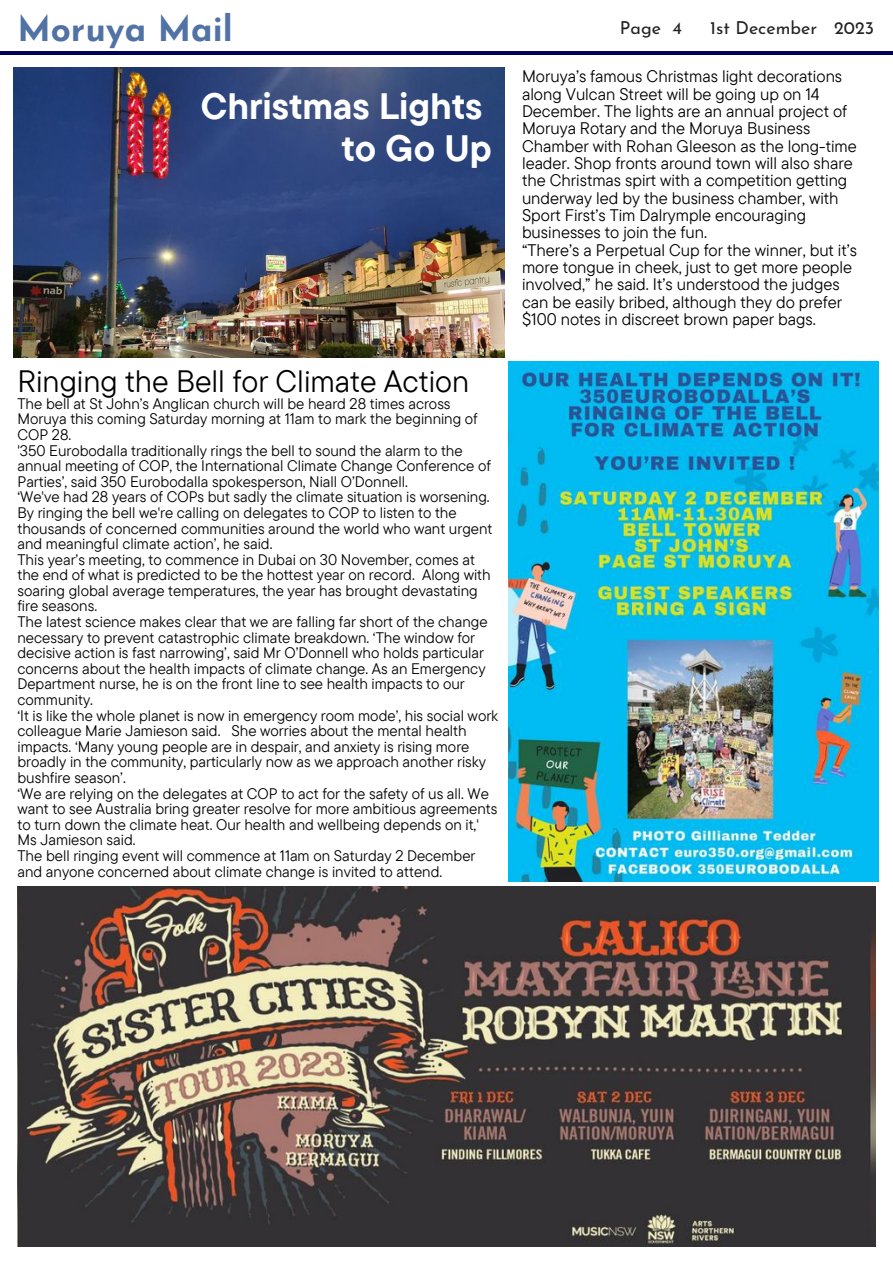
<style>
.page{position:relative;width:893px;height:1264px;background:#fff}
.page>*{position:absolute;margin:0;border:0;box-sizing:border-box;transform-origin:0 0}
.t1{font:700 36.6px "TT Commons Pro";color:#fff}
.t2{font:700 35.25px "Josefin Sans";color:#5072a4}
.t3{font:30.75px "TT Commons Pro";color:#000}
.t4{font:17.85px "Josefin Sans";color:#222}
.t5{font:16.8px/17.4px "TT Commons Pro";color:#000}
.t6{font:15.3px/15.6px "TT Commons Pro";color:#000}
</style>
<div class="page">
<hr style="left:0;top:52px;width:892px;height:2px;background:#000259">
<img style="left:17px;top:886px;width:858px;height:360px">
<img style="left:508px;top:362px;width:370px;height:519px">
<img style="left:13px;top:67px;width:492px;height:290px">
<h2 class="t2" style="left:17px;top:14px;width:217px">Moruya Mail</h2>
<p class="t4" style="left:620px;top:21px;width:63px">Page 4</p>
<p class="t4" style="left:710px;top:21px;width:165px">1st December 2023</p>
<h1 class="t1" style="left:201px;top:82px;width:283px">Christmas Lights</h1>
<h1 class="t1" style="left:341px;top:125px;width:152px">to Go Up</h1>
<h3 class="t3" style="left:17px;top:361px;width:453px">Ringing the Bell for Climate Action</h3>
<p class="t6" style="left:17px;top:395px;width:482px">The bell at St John’s Anglican church will be heard 28 times across Moruya this coming Saturday morning at 11am to mark the beginning of COP 28.<br>'350 Eurobodalla traditionally rings the bell to sound the alarm to the annual meeting of COP, the International Climate Change Conference of Parties’, said 350 Eurobodalla spokesperson, Niall O’Donnell.<br>‘We've had 28 years of COPs but sadly the climate situation is worsening.<br>By ringing the bell we're calling on delegates to COP to listen to the thousands of concerned communities around the world who want urgent and meaningful climate action’, he said.<br>This year’s meeting, to commence in Dubai on 30 November, comes at the end of what is predicted to be the hottest year on record. Along with soaring global average temperatures, the year has brought devastating fire seasons.<br>The latest science makes clear that we are falling far short of the change necessary to prevent catastrophic climate breakdown. ‘The window for decisive action is fast narrowing’, said Mr O’Donnell who holds particular concerns about the health impacts of climate change. As an Emergency Department nurse, he is on the front line to see health impacts to our community.<br>‘It is like the whole planet is now in emergency room mode’, his social work colleague Marie Jamieson said. She worries about the mental health impacts. ‘Many young people are in despair, and anxiety is rising more broadly in the community, particularly now as we approach another risky bushfire season’.<br>‘We are relying on the delegates at COP to act for the safety of us all. We want to see Australia bring greater resolve for more ambitious agreements to turn down the climate heat. Our health and wellbeing depends on it,' Ms Jamieson said.<br>The bell ringing event will commence at 11am on Saturday 2 December and anyone concerned about climate change is invited to attend.</p>
<p class="t5" style="left:522px;top:67px;width:336px">Moruya’s famous Christmas light decorations along Vulcan Street will be going up on 14<br>December. The lights are an annual project of Moruya Rotary and the Moruya Business Chamber with Rohan Gleeson as the long-time leader. Shop fronts around town will also share the Christmas spirt with a competition getting underway led by the business chamber, with Sport First’s Tim Dalrymple encouraging businesses to join the fun.</p>
<p class="t5" style="left:522px;top:241px;width:336px">“There’s a Perpetual Cup for the winner, but it’s more tongue in cheek, just to get more people involved,” he said. It’s understood the judges can be easily bribed, although they do prefer $100 notes in discreet brown paper bags.</p>
</div>
